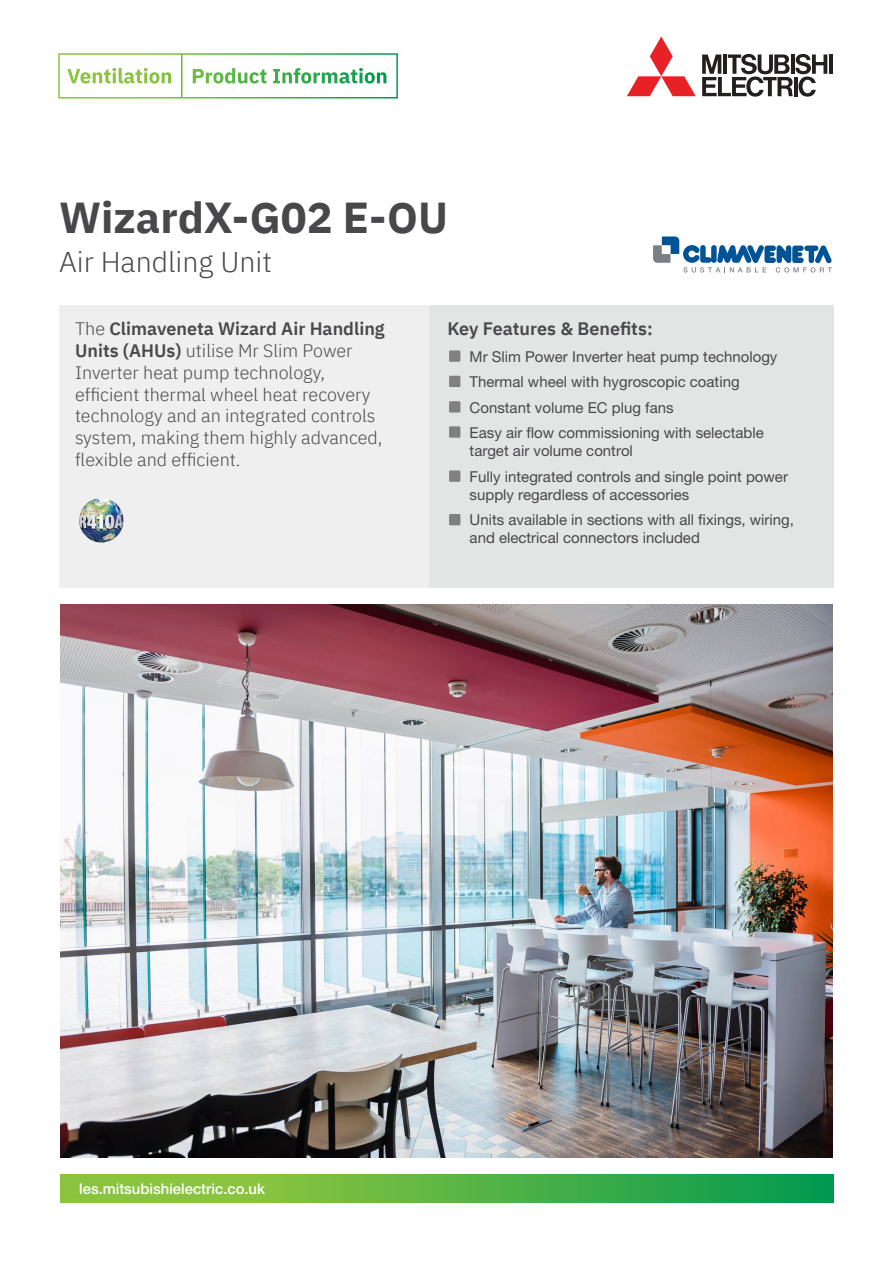
<style>
.page{position:relative;width:893px;height:1263px;background:#fff}
.page>*{position:absolute;margin:0;border:0;box-sizing:border-box;transform-origin:0 0}
.t1{font:700 43.2px "IBM Plex Sans";color:#48474a}
.t2{font:300 28.5px "IBM Plex Sans";color:#48474a}
.t3{font:300 18px/21.8px "IBM Plex Sans";color:#48474a}
.t4{font:600 18px "IBM Plex Sans";color:#48474a}
.t5{font:15px/25.5px "Helvetica Neue LT Pro";color:#48474a}
.t6{font:500 14.85px "Helvetica Neue LT Pro";color:#fff}
.s1{font-weight:600}
</style>
<div class="page">
<svg style="left:60px;top:1174px;width:773px;height:29px;background:#57b445"></svg>
<svg style="left:627px;top:37px;width:69px;height:59px"></svg>
<hr style="left:829px;top:55px;width:4px;height:19px;background:#221f1f">
<svg style="left:702px;top:54px;width:125px;height:43px"></svg>
<div style="left:59px;top:305px;width:387px;height:283px;background:#efefef"></div>
<div style="left:429px;top:305px;width:404px;height:283px;background:#e3e4e4"></div>
<div style="left:449px;top:350px;width:11px;height:12px;background:#808080"></div>
<div style="left:449px;top:376px;width:11px;height:11px;background:#808080"></div>
<div style="left:449px;top:401px;width:11px;height:11px;background:#808080"></div>
<div style="left:449px;top:426px;width:11px;height:12px;background:#808080"></div>
<div style="left:449px;top:470px;width:11px;height:12px;background:#808080"></div>
<div style="left:449px;top:514px;width:11px;height:11px;background:#808080"></div>
<img style="left:60px;top:604px;width:773px;height:553px">
<div style="left:58px;top:53px;width:340px;height:46px;border:2px solid #fff"></div>
<hr style="left:181px;top:54px;width:2px;height:44px;background:#74b643">
<svg style="left:67px;top:68px;width:296px;height:16px"></svg>
<img style="left:79px;top:498px;width:45px;height:44px;border-radius:22px">
<svg style="left:653px;top:236px;width:179px;height:37px"></svg>
<h1 class="t1" style="left:59px;top:184px;width:391px">WizardX-G02 E-OU</h1>
<h2 class="t2" style="left:59px;top:241px;width:214px">Air Handling Unit</h2>
<p class="t3" style="left:75px;top:317px;width:311px">The <span class="s1">Climaveneta Wizard Air Handling Units (AHUs)</span> utilise Mr Slim Power Inverter heat pump technology, efficient thermal wheel heat recovery technology and an integrated controls system, making them highly advanced, flexible and efficient.</p>
<p class="t4" style="left:448px;top:315px;width:207px">Key Features &amp; Benefits:</p>
<p class="t5" style="left:470px;top:343px;width:309px">Mr Slim Power Inverter heat pump technology Thermal wheel with hygroscopic coating Constant volume EC plug fans<br>Easy air flow commissioning with selectable</p>
<p class="t5" style="left:470px;top:438px;width:320px">target air volume control<br>Fully integrated controls and single point power</p>
<p class="t5" style="left:470px;top:481px;width:326px">supply regardless of accessories<br>Units available in sections with all fixings, wiring,</p>
<p class="t5" style="left:470px;top:525px;width:232px">and electrical connectors included</p>
<p class="t6" style="left:79px;top:1180px;width:187px">les.mitsubishielectric.co.uk</p>
</div>
